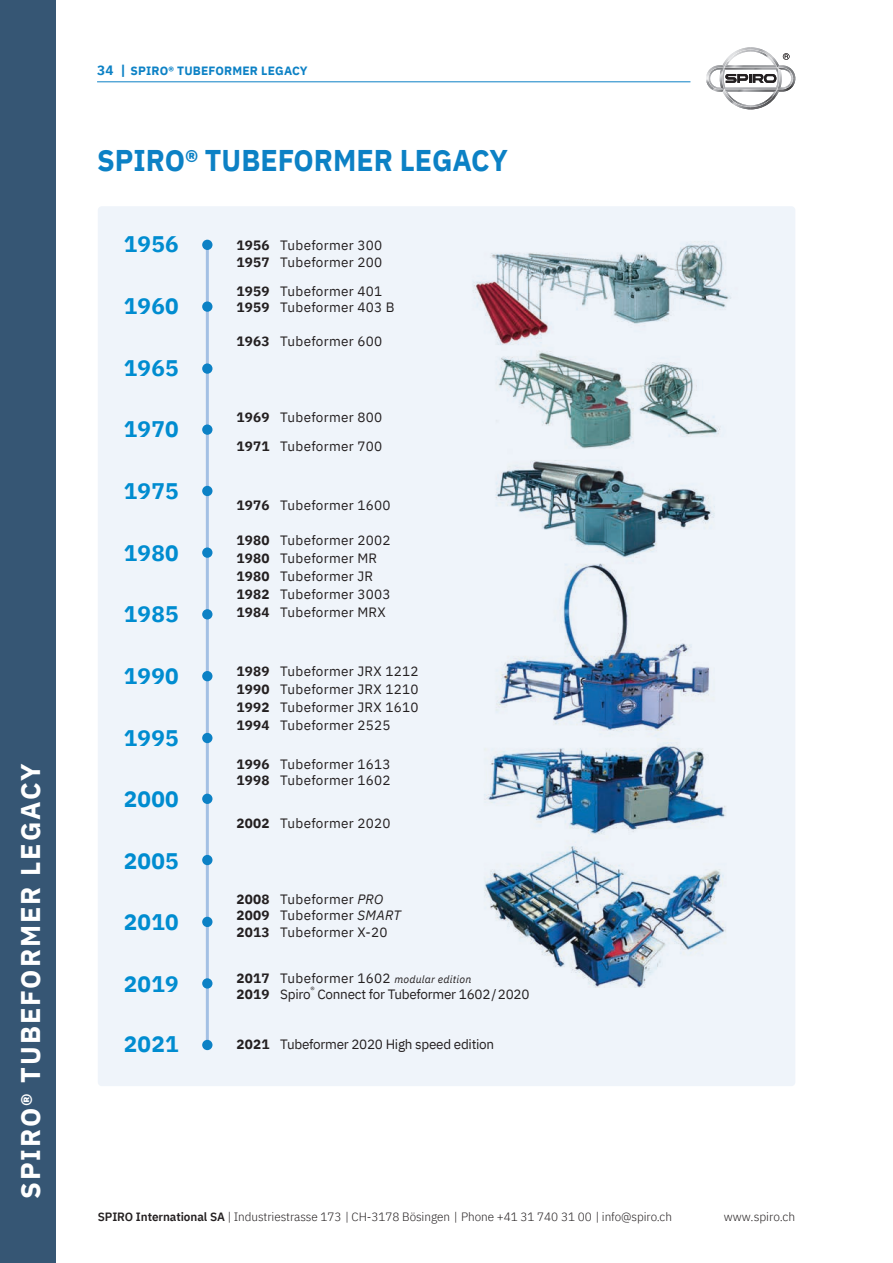
<style>
.page{position:relative;width:893px;height:1263px;background:#fff}
.page>*{position:absolute;margin:0;border:0;box-sizing:border-box;transform-origin:0 0}
.t1{font:700 30px "IBM Plex Sans";color:#0c81c5;scale:.95 1}
.t2{font:700 27px "IBM Plex Sans";letter-spacing:.075em;color:#fff}
.t3{font:700 22.5px "IBM Plex Sans";letter-spacing:.01em;color:#008cd0}
.t4{font:13.5px/18px "IBM Plex Sans";letter-spacing:.02em;color:#231f20;text-align:justify}
.t5{font:13.5px "IBM Plex Sans";letter-spacing:-.02em;color:#231f20}
.t6{font:300 12px "IBM Plex Sans";letter-spacing:-.005em;color:#231f20}
.t7{font:700 12px "IBM Plex Sans";letter-spacing:.015em;color:#0c81c5}
.s1{font-size:13.5px}
.s2{font-weight:700}
.s3{font-style:italic}
.s4{font-style:italic;font-size:10.5px}
.s5{font-weight:600}
</style>
<div class="page">
<img style="left:741px;top:47px;width:19px;height:2px">
<img style="left:739px;top:107px;width:24px;height:2px">
<hr style="left:97px;top:81px;width:593px;height:1px;background:#0c81c5">
<div style="left:98px;top:206px;width:697px;height:880px;background:#eff4fa;border-radius:4px"></div>
<img style="left:473px;top:241px;width:258px;height:747px">
<svg style="left:706px;top:49px;width:89px;height:58px"></svg>
<div style="left:0;top:0;width:55px;height:1263px;background:#365674"></div>
<hr style="left:206px;top:245px;width:3px;height:800px;background:#a3c0e4">
<div style="left:202px;top:240px;width:10px;height:10px;background:#0c81c5;border-radius:50%"></div>
<div style="left:202px;top:301px;width:10px;height:11px;background:#0c81c5;border-radius:50%"></div>
<div style="left:202px;top:363px;width:10px;height:11px;background:#0c81c5;border-radius:50%"></div>
<div style="left:202px;top:424px;width:10px;height:11px;background:#0c81c5;border-radius:50%"></div>
<div style="left:202px;top:486px;width:10px;height:10px;background:#0c81c5;border-radius:50%"></div>
<div style="left:202px;top:547px;width:10px;height:11px;background:#0c81c5;border-radius:50%"></div>
<div style="left:202px;top:609px;width:10px;height:10px;background:#0c81c5;border-radius:50%"></div>
<div style="left:202px;top:671px;width:10px;height:10px;background:#0c81c5;border-radius:50%"></div>
<div style="left:202px;top:733px;width:10px;height:10px;background:#0c81c5;border-radius:50%"></div>
<div style="left:202px;top:794px;width:10px;height:10px;background:#0c81c5;border-radius:50%"></div>
<div style="left:202px;top:855px;width:10px;height:10px;background:#0c81c5;border-radius:50%"></div>
<div style="left:202px;top:917px;width:10px;height:10px;background:#0c81c5;border-radius:50%"></div>
<div style="left:202px;top:978px;width:10px;height:10px;background:#0c81c5;border-radius:50%"></div>
<div style="left:202px;top:1040px;width:10px;height:10px;background:#0c81c5;border-radius:50%"></div>
<p class="t2" style="left:9px;top:1199px;width:437px;rotate:-90deg">SPIRO® TUBEFORMER LEGACY</p>
<p class="t7" style="left:97px;top:61px;width:212px"><span class="s1">34 |</span> SPIRO® TUBEFORMER LEGACY</p>
<p class="t1" style="left:97px;top:137px;width:434px">SPIRO® TUBEFORMER LEGACY</p>
<p class="t3" style="left:124px;top:226px;width:56px">1956</p>
<p class="t3" style="left:124px;top:288px;width:56px">1960</p>
<p class="t3" style="left:124px;top:350px;width:56px">1965</p>
<p class="t3" style="left:124px;top:411px;width:56px">1970</p>
<p class="t3" style="left:124px;top:473px;width:56px">1975</p>
<p class="t3" style="left:124px;top:535px;width:56px">1980</p>
<p class="t3" style="left:124px;top:596px;width:56px">1985</p>
<p class="t3" style="left:124px;top:658px;width:56px">1990</p>
<p class="t3" style="left:124px;top:720px;width:56px">1995</p>
<p class="t3" style="left:124px;top:781px;width:56px">2000</p>
<p class="t3" style="left:124px;top:843px;width:56px">2005</p>
<p class="t3" style="left:124px;top:904px;width:56px">2010</p>
<p class="t3" style="left:124px;top:966px;width:56px">2019</p>
<p class="t3" style="left:124px;top:1026px;width:56px">2021</p>
<p class="t4" style="left:236px;top:235px;width:147px"><span class="s2">1956</span> Tubeformer 300</p>
<p class="t4" style="left:236px;top:252px;width:147px"><span class="s2">1957</span> Tubeformer 200</p>
<p class="t4" style="left:236px;top:281px;width:147px"><span class="s2">1959</span> Tubeformer 401</p>
<p class="t4" style="left:236px;top:297px;width:160px"><span class="s2">1959</span> Tubeformer 403 B</p>
<p class="t4" style="left:236px;top:331px;width:147px"><span class="s2">1963</span> Tubeformer 600</p>
<p class="t4" style="left:236px;top:407px;width:147px"><span class="s2">1969</span> Tubeformer 800</p>
<p class="t4" style="left:236px;top:436px;width:147px"><span class="s2">1971</span> Tubeformer 700</p>
<p class="t4" style="left:236px;top:495px;width:156px"><span class="s2">1976</span> Tubeformer 1600</p>
<p class="t4" style="left:236px;top:530px;width:156px"><span class="s2">1980</span> Tubeformer 2002</p>
<p class="t4" style="left:236px;top:548px;width:142px"><span class="s2">1980</span> Tubeformer MR</p>
<p class="t4" style="left:236px;top:566px;width:138px"><span class="s2">1980</span> Tubeformer JR</p>
<p class="t4" style="left:236px;top:584px;width:156px"><span class="s2">1982</span> Tubeformer 3003</p>
<p class="t4" style="left:236px;top:602px;width:151px"><span class="s2">1984</span> Tubeformer MRX</p>
<p class="t4" style="left:236px;top:661px;width:184px"><span class="s2">1989</span> Tubeformer JRX 1212</p>
<p class="t4" style="left:236px;top:679px;width:184px"><span class="s2">1990</span> Tubeformer JRX 1210<br><span class="s2">1992</span> Tubeformer JRX 1610<br><span class="s2">1994</span> Tubeformer 2525</p>
<p class="t4" style="left:236px;top:754px;width:156px"><span class="s2">1996</span> Tubeformer 1613</p>
<p class="t4" style="left:236px;top:770px;width:156px"><span class="s2">1998</span> Tubeformer 1602</p>
<p class="t4" style="left:236px;top:813px;width:156px"><span class="s2">2002</span> Tubeformer 2020</p>
<p class="t4" style="left:236px;top:889px;width:148px"><span class="s2">2008</span> Tubeformer <span class="s3">PRO</span></p>
<p class="t4" style="left:236px;top:906px;width:166px;line-height:16.5px"><span class="s2">2009</span> Tubeformer <span class="s3">SMART<br></span><span class="s2">2013</span> Tubeformer X-20</p>
<p class="t4" style="left:236px;top:968px;width:236px"><span class="s2">2017</span> Tubeformer 1602 <span class="s4">modular edition</span></p>
<p class="t5" style="left:236px;top:984px;width:295px"><span class="s2">2019</span> Spiro<sup>®</sup> Connect for Tubeformer 1602/2020</p>
<p class="t5" style="left:236px;top:1034px;width:259px"><span class="s2">2021</span> Tubeformer 2020 High speed edition</p>
<p class="t6" style="left:98px;top:1208px;width:576px"><span class="s5">SPIRO International SA</span> | Industriestrasse 173 | CH-3178 Bösingen | Phone +41 31 740 31 00 | info@spiro.ch</p>
<p class="t6" style="left:724px;top:1208px;width:73px">www.spiro.ch</p>
</div>
